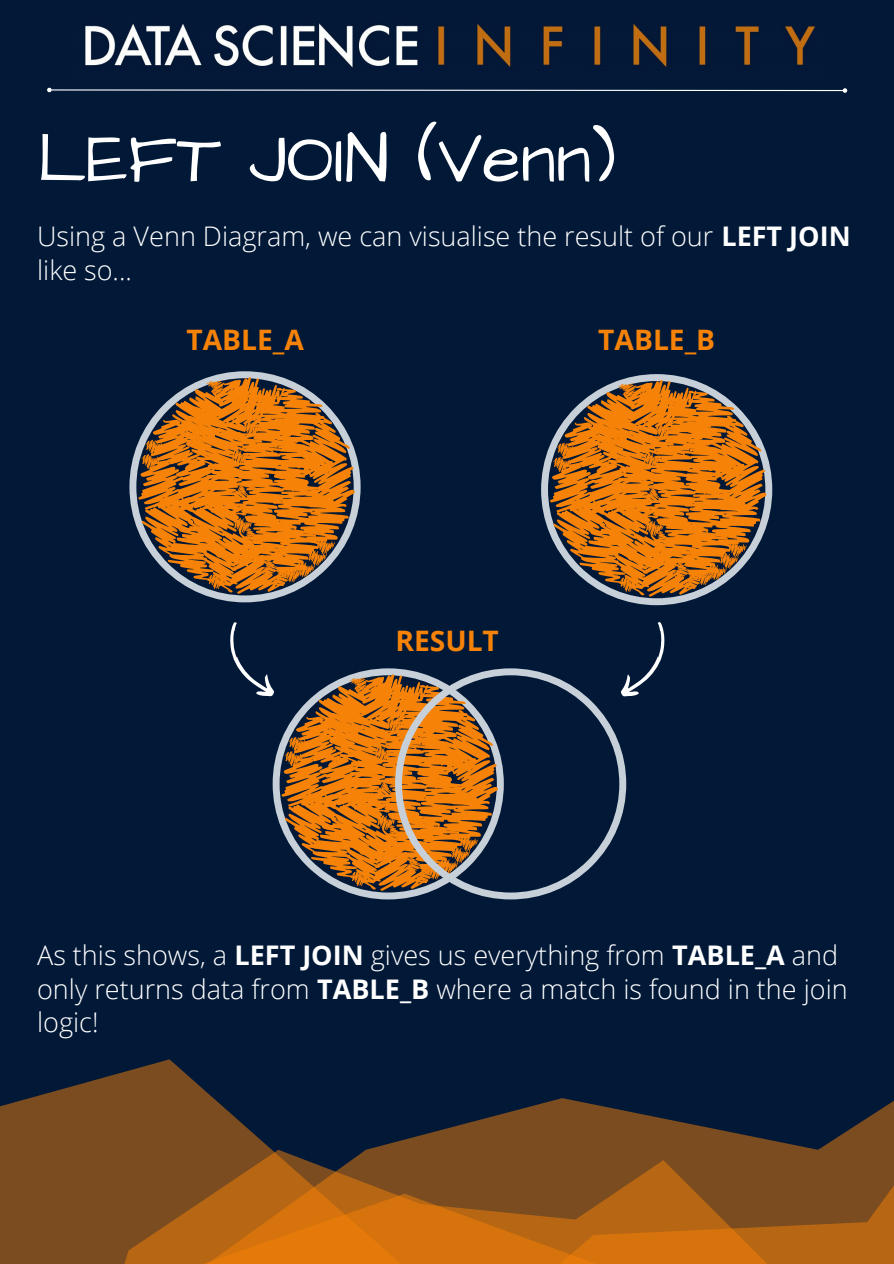
<style>
.page{position:relative;width:894px;height:1264px;background:#fff}
.page>*{position:absolute;margin:0;border:0;box-sizing:border-box;transform-origin:0 0}
.t1{font:70.65px "Architects Daughter";color:#fff}
.t2{font:700 28.2px "Open Sans";color:#f68207}
.t3{font:300 27px/33.8px "Open Sans";color:#fff}
.s1{font-weight:700}
</style>
<div class="page">
<div style="left:0;top:0;width:893px;height:1263px;background:#011837"></div>
<svg style="left:0;top:1059px;width:224px;height:134px;fill:#7a4c1f"></svg>
<svg style="left:224px;top:1098px;width:669px;height:165px;fill:#7a4c1f"></svg>
<svg style="left:0;top:1193px;width:779px;height:70px;background:#b16314"></svg>
<svg style="left:47px;top:87px;width:800px;height:6px"></svg>
<img style="left:85px;top:23px;width:730px;height:45px">
<svg style="left:129px;top:455px;width:231px;height:147px"></svg>
<svg style="left:134px;top:371px;width:222px;height:227px"></svg>
<svg style="left:541px;top:455px;width:231px;height:150px"></svg>
<svg style="left:546px;top:374px;width:221px;height:226px"></svg>
<svg style="left:395px;top:668px;width:231px;height:231px"></svg>
<svg style="left:615px;top:622px;width:50px;height:82px"></svg>
<svg style="left:230px;top:622px;width:269px;height:273px"></svg>
<h1 class="t1" style="left:37px;top:112px;width:580px">LEFT JOIN (Venn)</h1>
<p class="t3" style="left:37px;top:219px;width:814px">Using a Venn Diagram, we can visualise the result of our <span class="s1">LEFT JOIN </span>like so...</p>
<p class="t2" style="left:186px;top:319px;width:119px">TABLE_A</p>
<p class="t2" style="left:598px;top:319px;width:118px">TABLE_B</p>
<p class="t2" style="left:395px;top:621px;width:105px">RESULT</p>
<p class="t3" style="left:37px;top:937px;width:811px">As this shows, a <span class="s1">LEFT JOIN</span> gives us everything from <span class="s1">TABLE_A</span> and only returns data from <span class="s1">TABLE_B</span> where a match is found in the join logic!</p>
</div>
